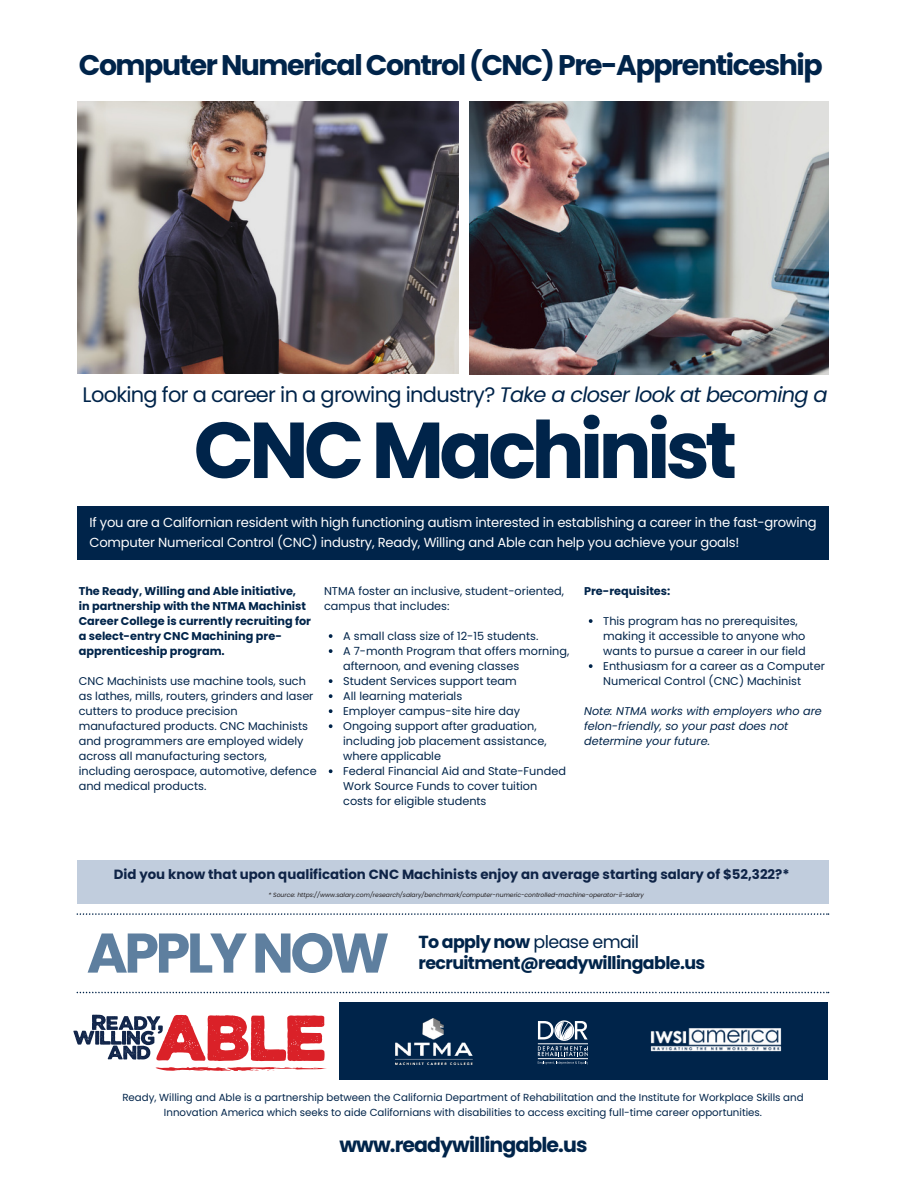
<style>
.page{position:relative;width:918px;height:1188px;background:#fff}
.page>*{position:absolute;margin:0;border:0;box-sizing:border-box;transform-origin:0 0}
.t1{font:700 79.05px "Poppins";letter-spacing:-.06em;color:#00244a}
.t2{font:700 55.8px "Poppins";letter-spacing:-.065em;color:#5e7f9f}
.t3{font:700 28.35px "Poppins";letter-spacing:-.05em;color:#00244a}
.t4{font:21px "Poppins";letter-spacing:-.035em;color:#00244a}
.t5{font:700 20.4px "Poppins";letter-spacing:-.045em;color:#00244a}
.t6{font:700 17.4px/21.3px "Poppins";letter-spacing:-.035em;color:#00244a}
.t7{font:700 13.35px "Poppins";color:#0f2447}
.t8{font:13.2px/19.6px "Poppins";letter-spacing:-.015em;color:#fff}
.t9{font:11.25px/15px "Poppins";color:#00244a}
.t10{font:700 11.25px/15px "Poppins";color:#00244a}
.t11{font:italic 11.25px/15px "Poppins";color:#00244a}
.t12{font:10.2px/14.5px "Poppins";color:#00244a;text-align:center}
.t13{font:italic 6.15px "Poppins";color:#231f20}
.s1{font-style:italic}
.s2{font-weight:400}
</style>
<div class="page">
<div style="left:77px;top:506px;width:752px;height:54px;background:#00244a"></div>
<div style="left:77px;top:860px;width:752px;height:44px;background:#c1cddd"></div>
<div style="left:339px;top:1002px;width:489px;height:78px;background:#00244a"></div>
<img style="left:650px;top:1028px;width:132px;height:24px">
<svg style="left:538px;top:1020px;width:50px;height:44px"></svg>
<hr style="left:538px;top:1044px;width:50px;height:1px;background:#fff">
<hr style="left:538px;top:1058px;width:50px;height:1px;background:#fff">
<img style="left:77px;top:101px;width:381px;height:273px">
<img style="left:470px;top:101px;width:359px;height:273px">
<svg style="left:77px;top:913px;width:752px;height:2px"></svg>
<svg style="left:77px;top:992px;width:752px;height:1px"></svg>
<svg style="left:589px;top:619px;width:4px;height:4px"></svg>
<svg style="left:589px;top:664px;width:4px;height:4px"></svg>
<svg style="left:329px;top:634px;width:4px;height:4px"></svg>
<svg style="left:329px;top:649px;width:4px;height:4px"></svg>
<svg style="left:329px;top:679px;width:4px;height:4px"></svg>
<svg style="left:329px;top:694px;width:4px;height:4px"></svg>
<svg style="left:329px;top:709px;width:4px;height:4px"></svg>
<svg style="left:329px;top:724px;width:4px;height:4px"></svg>
<svg style="left:329px;top:769px;width:4px;height:4px"></svg>
<img style="left:396px;top:1018px;width:76px;height:47px">
<svg style="left:73px;top:1015px;width:254px;height:56px"></svg>
<h3 class="t3" style="left:79px;top:46px;width:745px">Computer Numerical Control (CNC) Pre-Apprenticeship</h3>
<h3 class="t4" style="left:83px;top:379px;width:746px">Looking for a career in a growing industry? <span class="s1">Take a closer look at becoming a</span></h3>
<h1 class="t1" style="left:194px;top:395px;width:545px">CNCMachinist</h1>
<p class="t8" style="left:89px;top:513px;width:729px">If you are a Californian resident with high functioning autism interested in establishing a career in the fast-growing<br>Computer Numerical Control (CNC) industry, Ready, Willing and Able can help you achieve your goals!</p>
<p class="t10" style="left:79px;top:583px;width:234px">The Ready, Willing and Able initiative,<br>in partnership with the NTMA Machinist Career College is currently recruiting for a select-entry CNC Machining pre&shy;apprenticeship program.</p>
<p class="t9" style="left:79px;top:673px;width:239px">CNC Machinists use machine tools, such as lathes, mills, routers, grinders and laser cutters to produce precision manufactured products. CNC Machinists and programmers are employed widely across all manufacturing sectors, including aerospace, automotive, defence and medical products.</p>
<p class="t9" style="left:324px;top:583px;width:241px">NTMA foster an inclusive, student-oriented, campus that includes:</p>
<p class="t9" style="left:343px;top:628px;width:228px">A small class size of 12-15 students.<br>A 7-month Program that offers morning, afternoon, and evening classes<br>Student Services support team<br>All learning materials<br>Employer campus-site hire day<br>Ongoing support after graduation, including job placement assistance, where applicable<br>Federal Financial Aid and State-Funded<br>Work Source Funds to cover tuition costs for eligible students</p>
<p class="t10" style="left:584px;top:583px;width:88px">Pre-requisites:</p>
<p class="t9" style="left:603px;top:613px;width:223px">This program has no prerequisites, making it accessible to anyone who wants to pursue a career in our field Enthusiasm for a career as a Computer Numerical Control (CNC) Machinist</p>
<p class="t11" style="left:584px;top:704px;width:239px">Note: NTMA works with employers who are felon-friendly, so your past does not determine your future.</p>
<p class="t7" style="left:114px;top:865px;width:677px">Did you know that upon qualification CNC Machinists enjoy an average starting salary of $52,322?*</p>
<p class="t13" style="left:268px;top:890px;width:377px">* Source: https://www.salary.com/research/salary/benchmark/computer-numeric-controlled-machine-operator-ii-salary</p>
<h2 class="t2" style="left:87px;top:914px;width:304px">APPLYNOW</h2>
<h3 class="t6" style="left:419px;top:931px;width:288px">To apply now <span class="s2">please email </span>recruitment@readywillingable.us</h3>
<p class="t12" style="left:122px;top:1090px;width:683px">Ready, Willing and Able is a partnership between the California Department of Rehabilitation and the Institute for Workplace Skills and<br>Innovation America which seeks to aide Californians with disabilities to access exciting full-time career opportunities.</p>
<h3 class="t5" style="left:339px;top:1130px;width:250px">www.readywillingable.us</h3>
</div>
